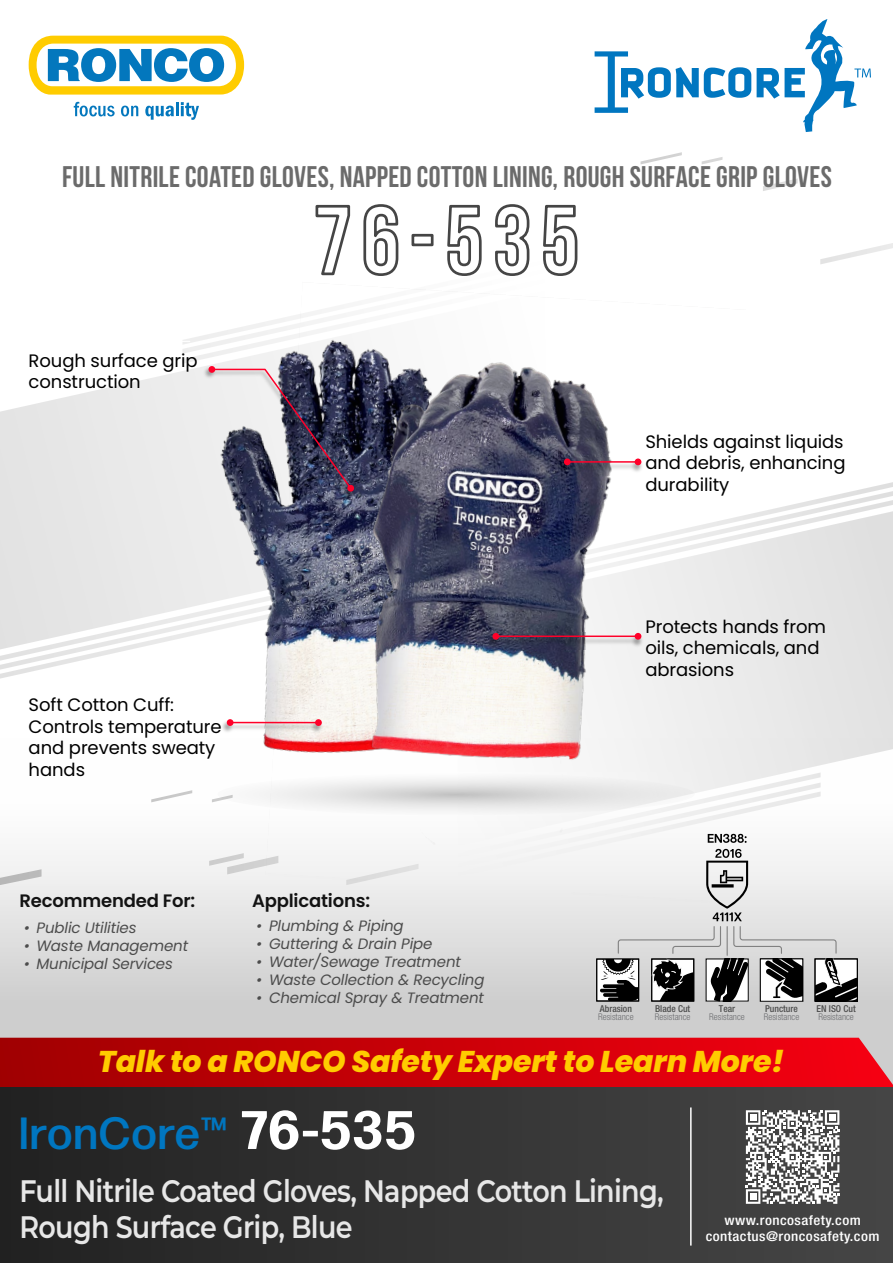
<style>
.page{position:relative;width:893px;height:1263px;background:#fff}
.page>*{position:absolute;margin:0;border:0;box-sizing:border-box;transform-origin:0 0}
.t1{font:500 45px "Forma DJR Display";letter-spacing:.05em;color:#0076c0}
.t2{font:600 31.05px/36px "Montserrat";letter-spacing:-.025em;color:#e7e7e7;scale:.87 1}
.t3{font:italic 800 30px "Poppins";letter-spacing:-.005em;color:#fc0}
.t4{font:700 29.85px "Bebas Neue";letter-spacing:.01em;color:#6b6b6b}
.t5{font:18px/21.6px "Poppins";letter-spacing:-.005em;color:#000}
.t6{font:600 18px "Poppins";letter-spacing:-.01em;color:#131313}
.t7{font:italic 15px "Poppins";letter-spacing:-.01em;color:#4c4c4c}
.t8{font:500 condensed 13.5px/16.5px "Helvetica Neue LT Pro";letter-spacing:.03em;color:#fff;text-align:center;scale:1.11 1}
.t9{font:500 condensed 9.6px "Helvetica Neue LT Pro";color:#4c4c4c}
.t10{font:300 condensed 9.3px "Helvetica Neue LT Pro";color:#6d6e71}
.s1{font-weight:700;font-size:54px;color:#fff}
</style>
<div class="page">
<svg style="left:0;top:877px;width:893px;height:161px;background:#d7d7d7"></svg>
<svg style="left:0;top:1038px;width:893px;height:49px;background:#ca030c"></svg>
<svg style="left:0;top:374px;width:169px;height:305px"></svg>
<div style="left:0;top:795px;width:265px;height:90px;background:#f6f6f6"></div>
<svg style="left:640px;top:152px;width:253px;height:112px"></svg>
<div style="left:0;top:1087px;width:893px;height:176px;background:linear-gradient(to right,#222,#464646)"></div>
<svg style="left:747px;top:482px;width:146px;height:395px"></svg>
<svg style="left:315px;top:204px;width:36px;height:72px"></svg>
<svg style="left:363px;top:204px;width:36px;height:72px"></svg>
<div style="left:411px;top:234px;width:23px;height:12px;border:3px solid #454545"></div>
<svg style="left:447px;top:204px;width:35px;height:72px"></svg>
<svg style="left:495px;top:204px;width:35px;height:72px"></svg>
<svg style="left:543px;top:204px;width:35px;height:72px"></svg>
<svg style="left:74px;top:102px;width:41px;height:14px"></svg>
<svg style="left:121px;top:106px;width:17px;height:10px"></svg>
<svg style="left:145px;top:106px;width:29px;height:14px"></svg>
<hr style="left:176px;top:102px;width:3px;height:14px;background:#0377bd">
<svg style="left:181px;top:102px;width:18px;height:18px"></svg>
<svg style="left:29px;top:36px;width:215px;height:59px"></svg>
<img style="left:169px;top:322px;width:96px;height:536px">
<img style="left:265px;top:289px;width:482px;height:614px">
<img style="left:201px;top:365px;width:157px;height:136px">
<svg style="left:210px;top:368px;width:145px;height:124px"></svg>
<div style="left:208px;top:366px;width:7px;height:7px;background:#ff0029;border-radius:50%"></div>
<img style="left:220px;top:718px;width:106px;height:18px">
<hr style="left:230px;top:722px;width:89px;height:1px;background:#ff0029">
<div style="left:315px;top:719px;width:7px;height:7px;background:#ff0029;border-radius:50%"></div>
<div style="left:227px;top:719px;width:7px;height:7px;background:#ff0029;border-radius:50%"></div>
<img style="left:557px;top:457px;width:88px;height:18px">
<hr style="left:567px;top:461px;width:71px;height:2px;background:#ff0029">
<div style="left:635px;top:458px;width:6px;height:7px;background:#ff0029;border-radius:50%"></div>
<div style="left:564px;top:458px;width:7px;height:7px;background:#ff0029;border-radius:50%"></div>
<img style="left:486px;top:632px;width:159px;height:17px">
<hr style="left:496px;top:635px;width:142px;height:2px;background:#ff0029">
<div style="left:635px;top:633px;width:6px;height:7px;background:#ff0029;border-radius:50%"></div>
<div style="left:492px;top:633px;width:7px;height:7px;background:#ff0029;border-radius:50%"></div>
<svg style="left:217px;top:773px;width:478px;height:42px"></svg>
<svg style="left:595px;top:51px;width:156px;height:62px"></svg>
<svg style="left:757px;top:19px;width:114px;height:113px"></svg>
<div style="left:596px;top:959px;width:43px;height:42px;background:#fff"></div>
<div style="left:596px;top:959px;width:43px;height:42px;border:1px solid #000"></div>
<svg style="left:599px;top:834px;width:258px;height:167px"></svg>
<hr style="left:690px;top:1107px;width:2px;height:138px;background:#fff">
<svg style="left:746px;top:1110px;width:93px;height:94px"></svg>
<h3 class="t4" style="left:62px;top:161px;width:771px">FULL NITRILE COATED GLOVES, NAPPED COTTON LINING, ROUGH SURFACE GRIP GLOVES</h3>
<p class="t5" style="left:29px;top:350px;width:171px">Rough surface grip construction</p>
<p class="t5" style="left:29px;top:694px;width:195px">Soft Cotton Cuff:<br>Controls temperature and prevents sweaty hands</p>
<p class="t6" style="left:20px;top:891px;width:177px">Recommended For:</p>
<p class="t7" style="left:24px;top:919px;width:114px">• Public Utilities</p>
<p class="t7" style="left:24px;top:937px;width:166px">• Waste Management</p>
<p class="t7" style="left:24px;top:955px;width:151px">• Municipal Services</p>
<p class="t6" style="left:252px;top:891px;width:120px">Applications:</p>
<p class="t7" style="left:256px;top:917px;width:149px">• Plumbing &amp; Piping</p>
<p class="t7" style="left:256px;top:935px;width:178px">• Guttering &amp; Drain Pipe</p>
<p class="t7" style="left:256px;top:953px;width:206px">• Water/Sewage Treatment</p>
<p class="t7" style="left:256px;top:971px;width:230px">• Waste Collection &amp; Recycling</p>
<p class="t7" style="left:256px;top:989px;width:229px">• Chemical Spray &amp; Treatment</p>
<p class="t5" style="left:645px;top:431px;width:202px;text-align:justify">Shields against liquids and debris, enhancing durability</p>
<p class="t5" style="left:645px;top:616px;width:182px">Protects hands from oils, chemicals, and abrasions</p>
<p class="t9" style="left:600px;top:1002px;width:34px">Abrasion</p>
<p class="t10" style="left:598px;top:1011px;width:37px">Resistance</p>
<p class="t9" style="left:655px;top:1002px;width:37px">Blade Cut</p>
<p class="t10" style="left:655px;top:1011px;width:37px">Resistance</p>
<p class="t9" style="left:719px;top:1002px;width:18px">Tear</p>
<p class="t10" style="left:709px;top:1011px;width:37px">Resistance</p>
<p class="t9" style="left:765px;top:1003px;width:34px">Puncture</p>
<p class="t10" style="left:764px;top:1011px;width:37px">Resistance</p>
<p class="t9" style="left:817px;top:1003px;width:41px">EN ISO Cut</p>
<p class="t10" style="left:818px;top:1011px;width:37px">Resistance</p>
<h3 class="t3" style="left:98px;top:1044px;width:688px">Talk to a RONCO Safety Expert to Learn More!</h3>
<h1 class="t1" style="left:20px;top:1105px;width:397px">IronCore™ <span class="s1">76-535</span></h1>
<h2 class="t2" style="left:19px;top:1172px;width:742px">Full Nitrile Coated Gloves, Napped Cotton Lining,<br>Rough Surface Grip, Blue</h2>
<p class="t8" style="left:706px;top:1212px;width:158px">www.roncosafety.com contactus@roncosafety.com</p>
</div>
